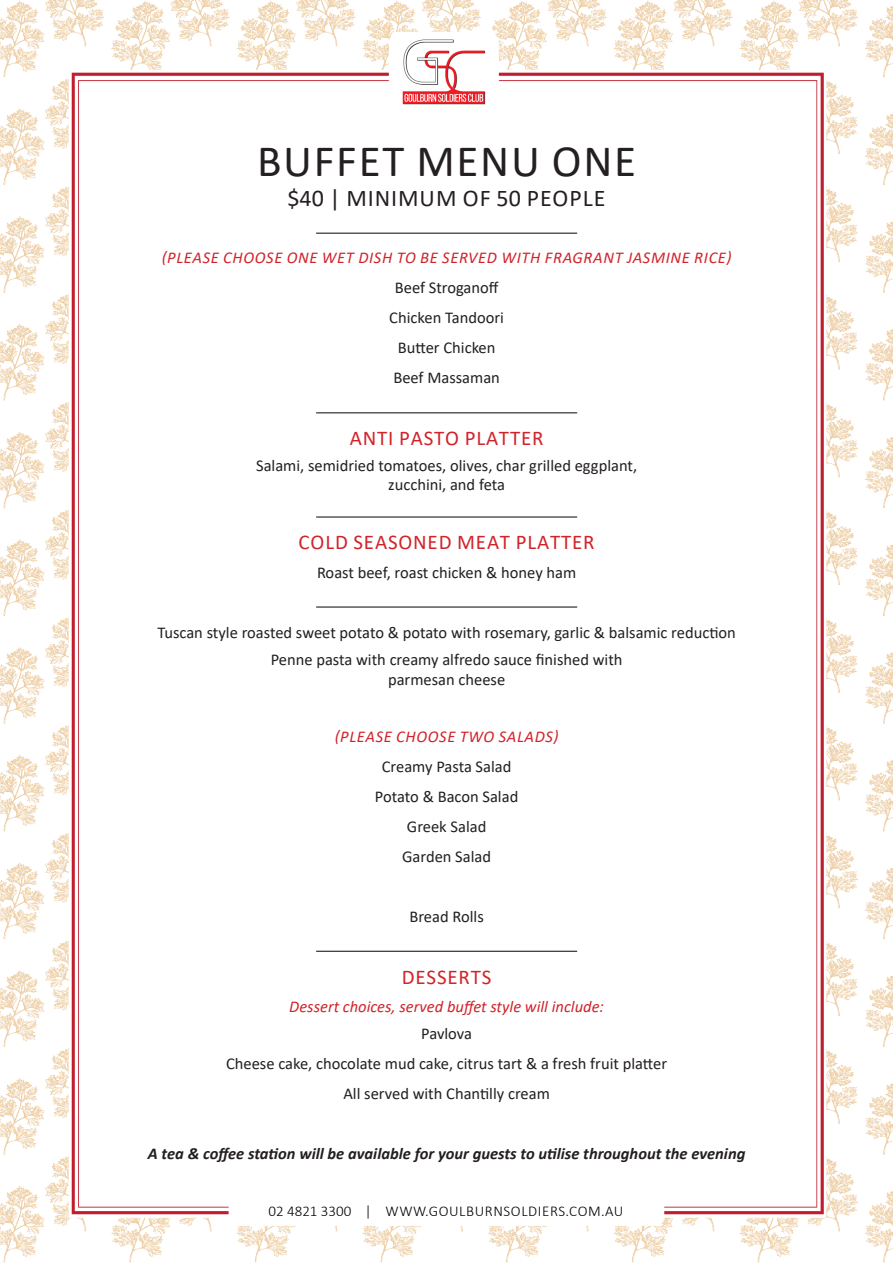
<style>
.page{position:relative;width:893px;height:1263px;background:#fff}
.page>*{position:absolute;margin:0;border:0;box-sizing:border-box;transform-origin:0 0}
.t1{font:45px "Calibri";letter-spacing:.04em;color:#241f21}
.t2{font:24px "Calibri";letter-spacing:.04em;color:#241f21}
.t3{font:21px "Calibri";letter-spacing:.04em;color:#d1232a}
.t4{font:16.5px "Calibri";color:#231f20}
.t5{font:italic 16.5px "Calibri";letter-spacing:.04em;color:#d1232a}
.t6{font:italic 700 16.5px "Calibri";color:#231f20}
.t7{font:italic 16.5px "Calibri";color:#d1232a}
.t8{font:300 15px "Calibri";letter-spacing:.04em;color:#000}
</style>
<div class="page">
<img style="left:0;top:0;width:893px;height:1263px">
<div style="left:229px;top:1194px;width:435px;height:32px;background:#fff;border-radius:8px"></div>
<hr style="left:316px;top:233px;width:261px;height:1px;background:#231f20">
<hr style="left:316px;top:412px;width:261px;height:1px;background:#231f20">
<hr style="left:316px;top:516px;width:261px;height:2px;background:#231f20">
<hr style="left:316px;top:606px;width:261px;height:2px;background:#231f20">
<hr style="left:316px;top:951px;width:261px;height:1px;background:#231f20">
<p class="t1" style="left:257px;top:130px;width:381px">BUFFET MENU ONE</p>
<p class="t2" style="left:287px;top:182px;width:319px">$40 | MINIMUM OF 50 PEOPLE</p>
<p class="t5" style="left:162px;top:246px;width:571px">(PLEASE CHOOSE ONE WET DISH TO BE SERVED WITH FRAGRANT JASMINE RICE)</p>
<p class="t4" style="left:395px;top:276px;width:105px">Beef Stroganoff</p>
<p class="t4" style="left:389px;top:306px;width:116px">Chicken Tandoori</p>
<p class="t4" style="left:398px;top:336px;width:99px">Butter Chicken</p>
<p class="t4" style="left:393px;top:366px;width:108px">Beef Massaman</p>
<p class="t3" style="left:350px;top:423px;width:195px">ANTI PASTO PLATTER</p>
<p class="t4" style="left:256px;top:454px;width:383px">Salami, semidried tomatoes, olives, char grilled eggplant,</p>
<p class="t4" style="left:388px;top:473px;width:118px">zucchini, and feta</p>
<p class="t3" style="left:299px;top:528px;width:297px">COLD SEASONED MEAT PLATTER</p>
<p class="t4" style="left:317px;top:561px;width:261px">Roast beef, roast chicken &amp; honey ham</p>
<p class="t4" style="left:157px;top:621px;width:580px">Tuscan style roasted sweet potato &amp; potato with rosemary, garlic &amp; balsamic reduction</p>
<p class="t4" style="left:271px;top:648px;width:353px">Penne pasta with creamy alfredo sauce finished with</p>
<p class="t4" style="left:388px;top:668px;width:119px">parmesan cheese</p>
<p class="t5" style="left:335px;top:725px;width:225px">(PLEASE CHOOSE TWO SALADS)</p>
<p class="t4" style="left:382px;top:755px;width:131px">Creamy Pasta Salad</p>
<p class="t4" style="left:375px;top:785px;width:145px">Potato &amp; Bacon Salad</p>
<p class="t4" style="left:407px;top:815px;width:81px">Greek Salad</p>
<p class="t4" style="left:402px;top:845px;width:90px">Garden Salad</p>
<p class="t4" style="left:409px;top:905px;width:76px">Bread Rolls</p>
<p class="t3" style="left:402px;top:962px;width:91px">DESSERTS</p>
<p class="t7" style="left:289px;top:995px;width:316px">Dessert choices, served buffet style will include:</p>
<p class="t4" style="left:421px;top:1022px;width:52px">Pavlova</p>
<p class="t4" style="left:226px;top:1052px;width:443px">Cheese cake, chocolate mud cake, citrus tart &amp; a fresh fruit platter</p>
<p class="t4" style="left:343px;top:1082px;width:208px">All served with Chantilly cream</p>
<p class="t6" style="left:148px;top:1142px;width:599px">A tea &amp; coffee station will be available for your guests to utilise throughout the evening</p>
<p class="t8" style="left:269px;top:1201px;width:356px">02 4821 3300 | WWW.GOULBURNSOLDIERS.COM.AU</p>
</div>
